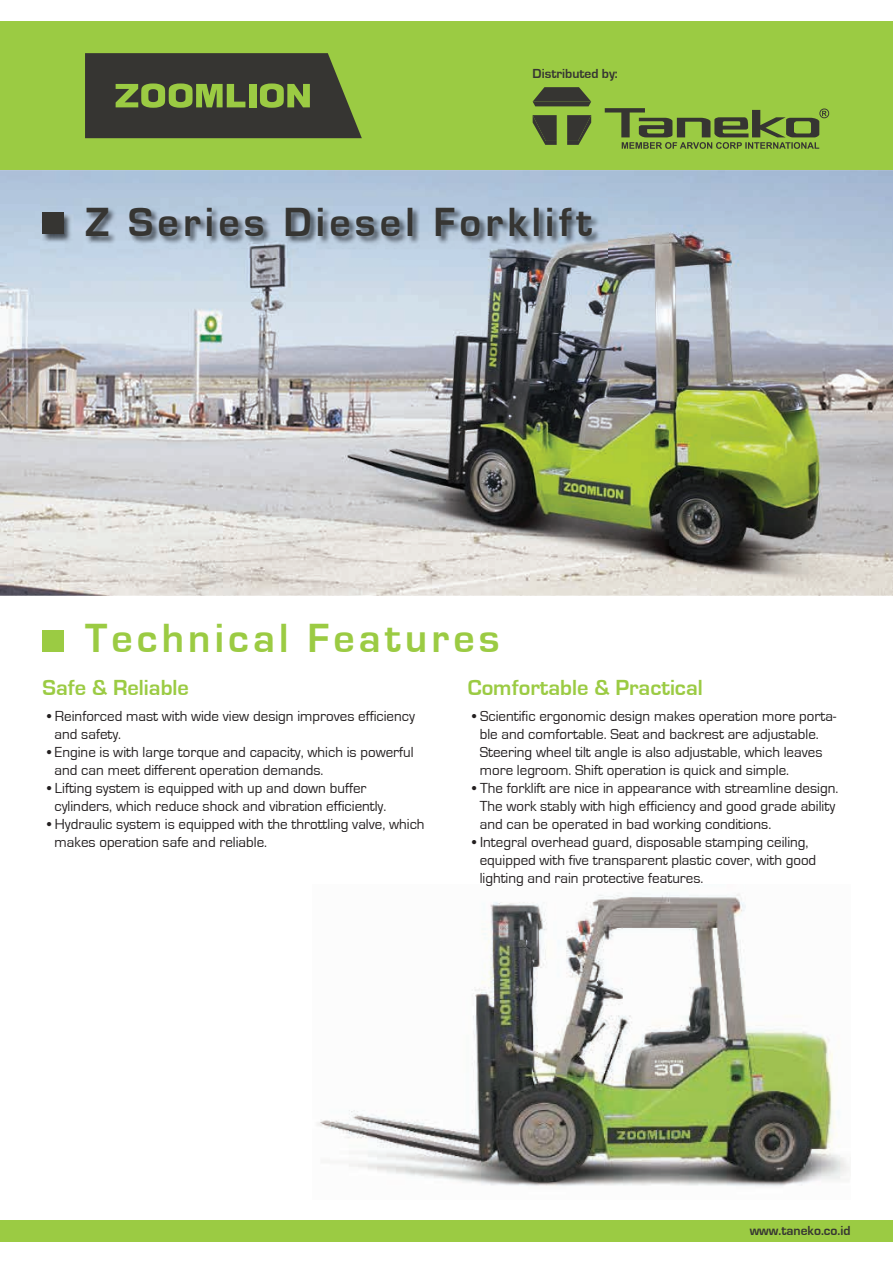
<style>
.page{position:relative;width:893px;height:1263px;background:#fff}
.page>*{position:absolute;margin:0;border:0;box-sizing:border-box;transform-origin:0 0}
.t1{font:700 42px "Eurostile";letter-spacing:.1em;color:#363532}
.t2{font:700 42px "Eurostile";letter-spacing:.1em;color:#9bcb43}
.t3{font:700 22.5px "Eurostile";color:#9bcb43}
.t4{font:15px/18px "Eurostile";color:#231f20}
.t5{font:700 13.5px "Eurostile";color:#363532}
</style>
<div class="page">
<img style="left:317px;top:892px;width:533px;height:295px">
<img style="left:0;top:170px;width:893px;height:426px">
<img style="left:40px;top:198px;width:567px;height:59px">
<div style="left:43px;top:213px;width:21px;height:21px;background:#363532"></div>
<div style="left:0;top:21px;width:893px;height:149px;background:#9bcb43"></div>
<svg style="left:533px;top:115px;width:24px;height:30px"></svg>
<svg style="left:567px;top:115px;width:24px;height:30px"></svg>
<svg style="left:533px;top:87px;width:58px;height:19px"></svg>
<svg style="left:605px;top:108px;width:224px;height:41px"></svg>
<svg style="left:85px;top:53px;width:277px;height:85px"></svg>
<div style="left:0;top:1220px;width:893px;height:22px;background:#9bcb43"></div>
<div style="left:43px;top:630px;width:21px;height:22px;background:#9bcb43"></div>
<p class="t5" style="left:533px;top:66px;width:87px">Distributed by:</p>
<h1 class="t1" style="left:85px;top:199px;width:509px">Z Series Diesel Forklift</h1>
<h1 class="t2" style="left:85px;top:615px;width:416px">Technical Features</h1>
<h2 class="t3" style="left:468px;top:676px;width:236px">Comfortable &amp; Practical</h2>
<p class="t4" style="left:480px;top:707px;width:358px;text-indent:-8px">• Scientific ergonomic design makes operation more porta&shy;ble and comfortable. Seat and backrest are adjustable.<br>Steering wheel tilt angle is also adjustable, which leaves more legroom. Shift operation is quick and simple.</p>
<p class="t4" style="left:480px;top:779px;width:360px;text-indent:-8px">• The forklift are nice in appearance with streamline design.<br>The work stably with high efficiency and good grade ability and can be operated in bad working conditions.</p>
<p class="t4" style="left:480px;top:833px;width:338px;text-indent:-8px">• Integral overhead guard, disposable stamping ceiling, equipped with five transparent plastic cover, with good lighting and rain protective features.</p>
<h2 class="t3" style="left:43px;top:676px;width:148px">Safe &amp; Reliable</h2>
<p class="t4" style="left:55px;top:707px;width:362px;text-indent:-8px">• Reinforced mast with wide view design improves efficiency and safety.</p>
<p class="t4" style="left:55px;top:743px;width:361px;text-indent:-8px">• Engine is with large torque and capacity, which is powerful and can meet different operation demands.</p>
<p class="t4" style="left:55px;top:779px;width:333px;text-indent:-8px">• Lifting system is equipped with up and down buffer cylinders, which reduce shock and vibration efficiently.</p>
<p class="t4" style="left:55px;top:815px;width:372px;text-indent:-8px">• Hydraulic system is equipped with the throttling valve, which makes operation safe and reliable.</p>
<p class="t5" style="left:750px;top:1223px;width:102px">www.taneko.co.id</p>
</div>
